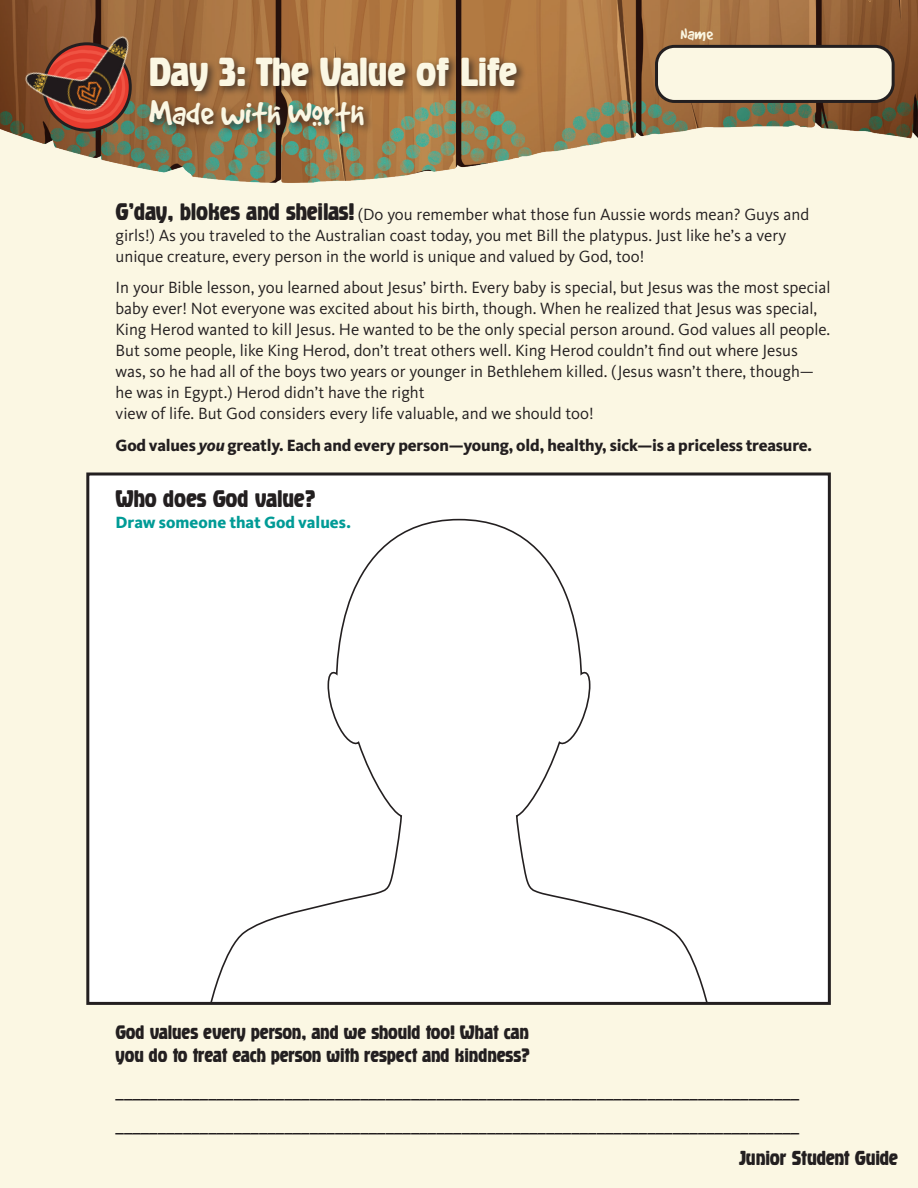
<style>
.page{position:relative;width:918px;height:1188px;background:#fbf7e3}
.page>*{position:absolute;margin:0;border:0;box-sizing:border-box;transform-origin:0 0}
.t1{font:40.5px "Company MWT Regular";color:#fbf7e3}
.t2{font:39px "Good Dog Cool";color:#fbf7e3}
.t3{font:24px "Company MWT Regular";color:#231f20}
.t4{font:21px/34.5px "Kievit OT";color:#231f20}
.t5{font:20.25px "Company MWT Regular";color:#231f20}
.t6{font:19.5px/23.4px "Company MWT Regular";color:#231f20}
.t7{font:19.5px "Good Dog Cool";color:#fbf7e3}
.t8{font:16.8px/21px "Kievit OT";color:#231f20}
.t9{font:800 16.8px "Kievit OT";letter-spacing:-.01em;color:#231f20}
.t10{font:800 16.8px "Kievit OT";color:#009b96}
.s1{font-family:"Company MWT Regular";font-size:24px}
.s2{font-style:italic}
</style>
<div class="page">
<img style="left:0;top:0;width:918px;height:183px">
<div style="left:657px;top:46px;width:236px;height:55px;background:#fbf7e3;border-radius:18px"></div>
<div style="left:655px;top:45px;width:240px;height:58px;border:3px solid #231f20;border-radius:18px"></div>
<div style="left:88px;top:474px;width:741px;height:529px;background:#fff"></div>
<div style="left:86px;top:472px;width:745px;height:533px;border:3px solid #231f20"></div>
<div style="left:145px;top:54px;width:382px;height:88px;background:#231f20;opacity:.75"></div>
<img style="left:6px;top:16px;width:162px;height:137px">
<svg style="left:209px;top:518px;width:248px;height:487px"></svg>
<svg style="left:457px;top:518px;width:252px;height:487px"></svg>
<h1 class="t1" style="left:149px;top:45px;width:370px">Day 3: The Value of Life</h1>
<h2 class="t2" style="left:149px;top:93px;width:217px">Made with Worth</h2>
<p class="t7" style="left:680px;top:24px;width:34px">Name</p>
<p class="t8" style="left:116px;top:204px;width:695px"><span class="s1">G’day, blokes and sheilas!</span> (Do you remember what those fun Aussie words mean? Guys and girls!) As you traveled to the Australian coast today, you met Bill the platypus. Just like he’s a very unique creature, every person in the world is unique and valued by God, too!</p>
<p class="t8" style="left:116px;top:278px;width:716px">In your Bible lesson, you learned about Jesus’ birth. Every baby is special, but Jesus was the most special baby ever! Not everyone was excited about his birth, though. When he realized that Jesus was special, King Herod wanted to kill Jesus. He wanted to be the only special person around. God values all people.<br>But some people, like King Herod, don’t treat others well. King Herod couldn’t find out where Jesus was, so he had all of the boys two years or younger in Bethlehem killed. (Jesus wasn’t there, though— he was in Egypt.) Herod didn’t have the right<br>view of life. But God considers every life valuable, and we should too!</p>
<p class="t9" style="left:116px;top:436px;width:698px">God values <span class="s2">you</span> greatly. Each and every person—young, old, healthy, sick—is a priceless treasure.</p>
<h3 class="t3" style="left:116px;top:483px;width:202px">Who does God value?</h3>
<p class="t10" style="left:116px;top:512px;width:237px">Draw someone that God values.</p>
<p class="t6" style="left:116px;top:1020px;width:416px">God values every person, and we should too! What can you do to treat each person with respect and kindness?</p>
<p class="t4" style="left:116px;top:1073px;width:685px">_________________________________________________________________________________ _________________________________________________________________________________</p>
<p class="t5" style="left:738px;top:1145px;width:161px">Junior Student Guide</p>
</div>
